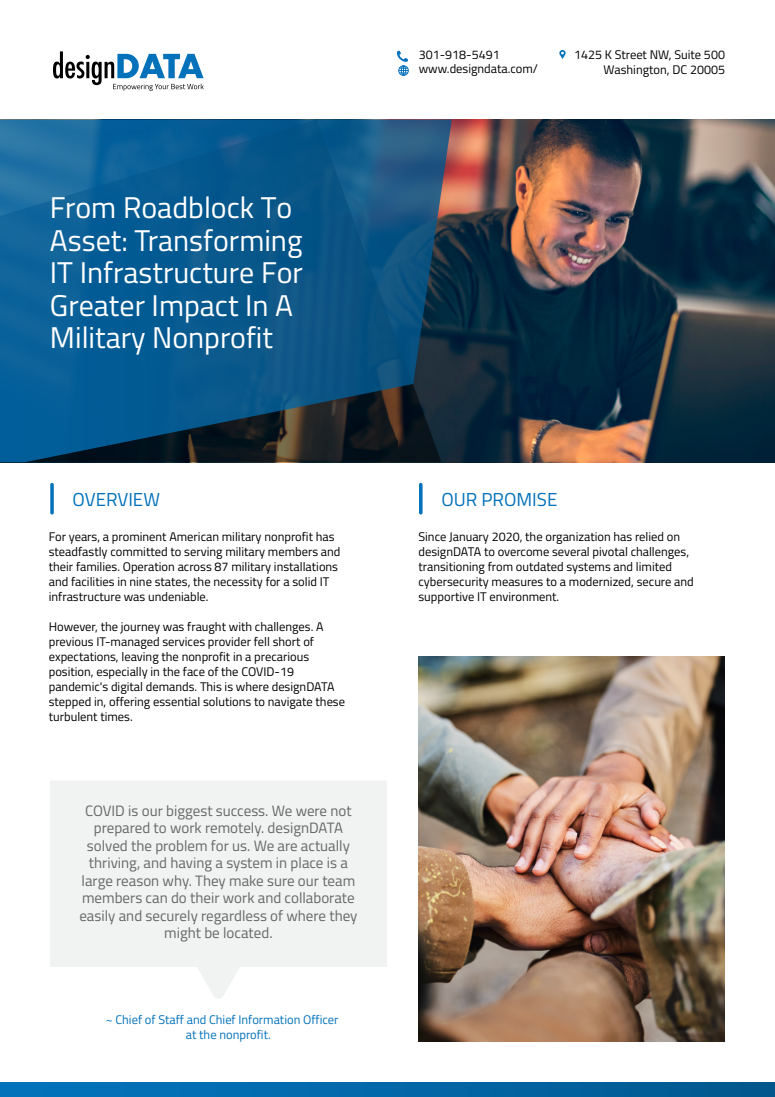
<style>
.page{position:relative;width:775px;height:1097px;background:#fff}
.page>*{position:absolute;margin:0;border:0;box-sizing:border-box;transform-origin:0 0}
.t1{font:30px/32.5px "Titillium Web";color:#fff}
.t2{font:18.75px "Titillium Web";color:#0372ba}
.t3{font:15px/17.5px "Titillium Web";color:#666767;text-align:center}
.t4{font:12.5px/15px "Titillium Web";color:#000}
.t5{font:12.5px/15px "Titillium Web";color:#0372ba}
</style>
<div class="page">
<img style="left:418px;top:656px;width:307px;height:385px">
<svg style="left:53px;top:51px;width:151px;height:40px"></svg>
<div style="left:399px;top:66px;width:10px;height:10px;border:1px solid #0372ba;border-radius:50%"></div>
<div style="left:401px;top:66px;width:5px;height:10px;border:1px solid #0372ba;border-radius:50%"></div>
<svg style="left:397px;top:50px;width:11px;height:25px"></svg>
<svg style="left:559px;top:50px;width:7px;height:9px"></svg>
<img style="left:452px;top:119px;width:323px;height:343px">
<svg style="left:0;top:119px;width:452px;height:343px;background:#0e527f"></svg>
<svg style="left:50px;top:484px;width:4px;height:28px"></svg>
<svg style="left:419px;top:484px;width:4px;height:28px"></svg>
<svg style="left:0;top:1082px;width:775px;height:14px;background:#0266a6"></svg>
<svg style="left:50px;top:781px;width:337px;height:217px;fill:#f1f2f2"></svg>
<h1 class="t1" style="left:50px;top:190px;width:255px">From Roadblock To<br>Asset: Transforming<br>IT Infrastructure For<br>Greater Impact In A<br>Military Nonprofit</h1>
<p class="t4" style="left:419px;top:47px;width:121px;line-height:14.4px">301-918-5491 www.designdata.com/</p>
<p class="t4" style="left:574px;top:46px;width:152px;text-align:right">1425 K Street NW, Suite 500<br>Washington, DC 20005</p>
<h2 class="t2" style="left:73px;top:485px;width:89px">OVERVIEW</h2>
<h2 class="t2" style="left:441px;top:485px;width:118px">OUR PROMISE</h2>
<p class="t4" style="left:49px;top:528px;width:293px">For years, a prominent American military nonprofit has steadfastly committed to serving military members and their families. Operation across 87 military installations and facilities in nine states, the necessity for a solid IT infrastructure was undeniable.</p>
<p class="t4" style="left:49px;top:618px;width:298px">However, the journey was fraught with challenges. A previous IT-managed services provider fell short of expectations, leaving the nonprofit in a precarious position, especially in the face of the COVID-19 pandemic's digital demands. This is where designDATA stepped in, offering essential solutions to navigate these turbulent times.</p>
<p class="t4" style="left:418px;top:528px;width:277px">Since January 2020, the organization has relied on designDATA to overcome several pivotal challenges, transitioning from outdated systems and limited cybersecurity measures to a modernized, secure and supportive IT environment.</p>
<p class="t3" style="left:79px;top:800px;width:280px">COVID is our biggest success. We were not prepared to work remotely. designDATA solved the problem for us. We are actually thriving, and having a system in place is a large reason why. They make sure our team members can do their work and collaborate easily and securely regardless of where they might be located.</p>
<p class="t5" style="left:186px;top:1010px;width:154px;text-indent:-80px">~ Chief of Staff and Chief Information Officer at the nonprofit.</p>
</div>
